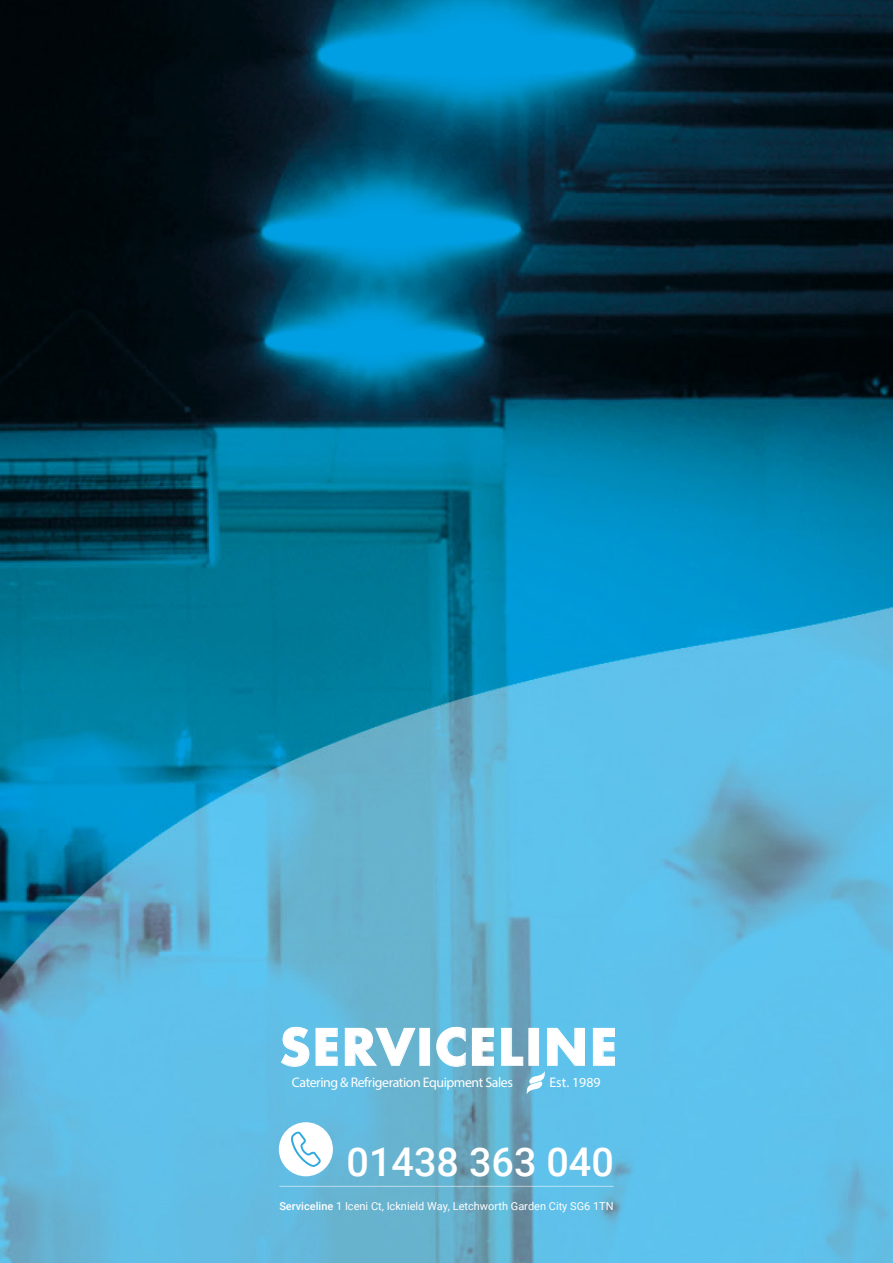
<style>
.page{position:relative;width:893px;height:1263px;background:#fff}
.page>*{position:absolute;margin:0;border:0;box-sizing:border-box;transform-origin:0 0}
.t1{font:700 49.05px "Futura";letter-spacing:.025em;color:#fff}
.t2{font:500 39.6px "Roboto";color:#fff}
.t3{font:13.8px "Futura";letter-spacing:-.03em;color:#fff}
.t4{font:10.95px "Roboto";color:#fff}
.s1{font-weight:500}
</style>
<div class="page">
<img style="left:0;top:0;width:893px;height:1263px">
<svg style="left:281px;top:1027px;width:28px;height:40px"></svg>
<svg style="left:316px;top:1028px;width:21px;height:38px"></svg>
<svg style="left:345px;top:1028px;width:70px;height:38px;background:#79bed8"></svg>
<div style="left:420px;top:1028px;width:10px;height:37px;border:1px solid #fff"></div>
<svg style="left:437px;top:1027px;width:29px;height:40px"></svg>
<svg style="left:472px;top:1028px;width:22px;height:38px"></svg>
<svg style="left:593px;top:1028px;width:22px;height:38px"></svg>
<svg style="left:501px;top:1028px;width:84px;height:66px;background:#72bedf"></svg>
<div style="left:279px;top:1122px;width:54px;height:54px;background:#fff;border-radius:50%"></div>
<svg style="left:291px;top:1131px;width:30px;height:36px"></svg>
<hr style="left:279px;top:1186px;width:335px;height:1px;background:#fff">
<p class="t1" style="left:279px;top:1011px;width:340px">SERVICELINE</p>
<p class="t3" style="left:292px;top:1074px;width:222px">Catering &amp; Refrigeration Equipment Sales</p>
<p class="t3" style="left:549px;top:1074px;width:53px">Est. 1989</p>
<p class="t2" style="left:347px;top:1134px;width:269px">01438 363 040</p>
<p class="t4" style="left:279px;top:1199px;width:336px"><span class="s1">Serviceline</span> 1 Iceni Ct, Icknield Way, Letchworth Garden City SG6 1TN</p>
</div>
